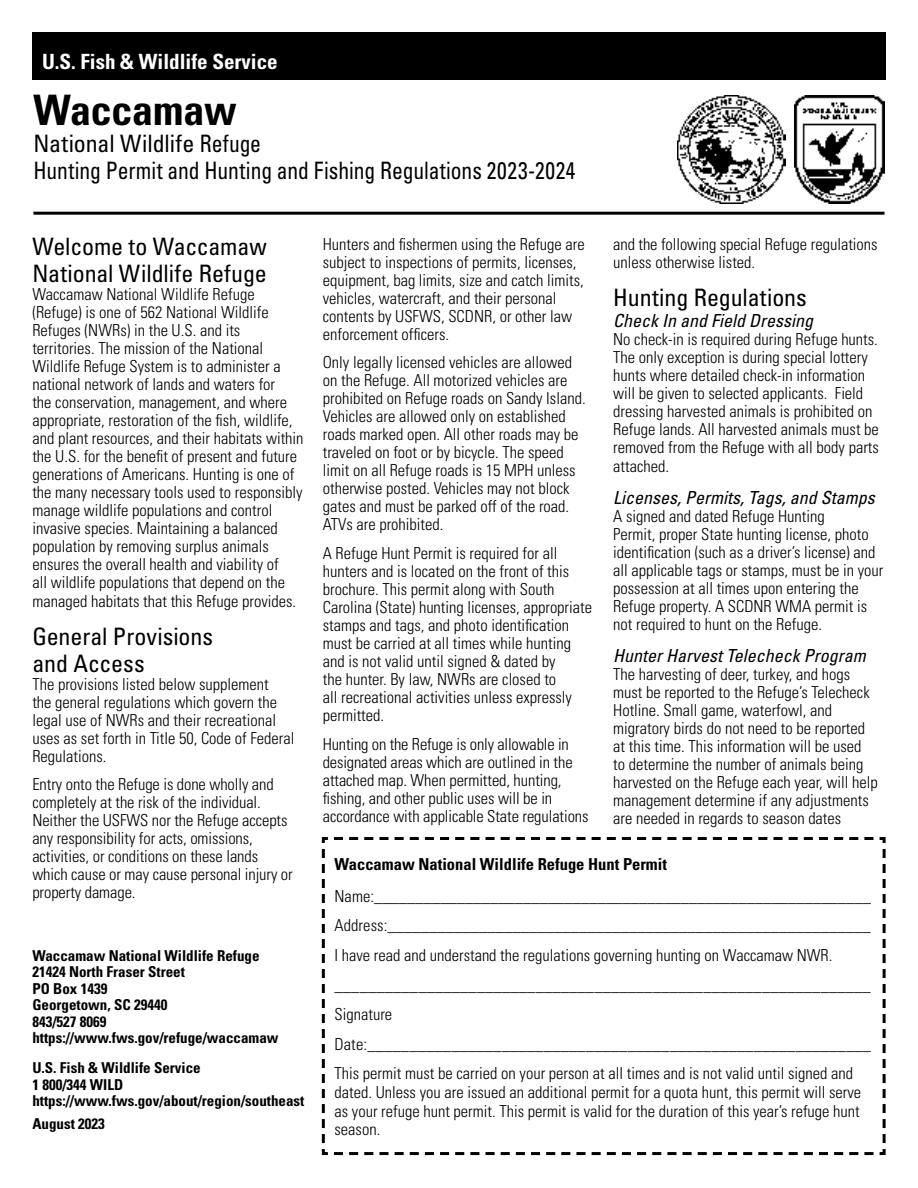
<style>
.page{position:relative;width:918px;height:1188px;background:#fff}
.page>*{position:absolute;margin:0;border:0;box-sizing:border-box;transform-origin:0 0}
.t1{font:700 condensed 42px "Univers LT Std";letter-spacing:-.005em;color:#000}
.t2{font:condensed 24px/27px "Univers LT Std";letter-spacing:-.005em;color:#000}
.t3{font:700 condensed 21px "Univers LT Std";color:#fff}
.t4{font:italic condensed 18px "Univers LT Std";color:#000}
.t5{font:300 condensed 16.5px/18px "Univers LT Std";color:#000}
.t6{font:700 condensed 16.5px "Univers LT Std";color:#000}
.t7{font:700 condensed 15px/16.5px "Univers LT Std";color:#000}
</style>
<div class="page">
<hr style="left:33px;top:212px;width:852px;height:3px;background:#000">
<div style="left:32px;top:32px;width:854px;height:48px;background:#000"></div>
<img style="left:678px;top:95px;width:108px;height:108px">
<img style="left:794px;top:95px;width:91px;height:108px">
<svg style="left:321px;top:837px;width:565px;height:319px"></svg>
<p class="t3" style="left:42px;top:49px;width:237px">U.S. Fish &amp; Wildlife Service</p>
<h1 class="t1" style="left:33px;top:85px;width:205px">Waccamaw</h1>
<p class="t2" style="left:33px;top:130px;width:543px">National Wildlife Refuge<br>Hunting Permit and Hunting and Fishing Regulations 2023-2024</p>
<h2 class="t2" style="left:32px;top:233px;width:236px">Welcome to Waccamaw<br>National Wildlife Refuge</h2>
<p class="t5" style="left:32px;top:285px;width:273px">Waccamaw National Wildlife Refuge (Refuge) is one of 562 National Wildlife Refuges (NWRs) in the U.S. and its territories. The mission of the National Wildlife Refuge System is to administer a national network of lands and waters for<br>the conservation, management, and where appropriate, restoration of the fsh, wildlife, and plant resources, and their habitats within the U.S. for the beneft of present and future generations of Americans. Hunting is one of the many necessary tools used to responsibly manage wildlife populations and control invasive species. Maintaining a balanced population by removing surplus animals ensures the overall health and viability of<br>all wildlife populations that depend on the managed habitats that this Refuge provides.</p>
<h2 class="t2" style="left:32px;top:622px;width:182px">General Provisions and Access</h2>
<p class="t5" style="left:32px;top:675px;width:264px">The provisions listed below supplement<br>the general regulations which govern the legal use of NWRs and their recreational uses as set forth in Title 50, Code of Federal Regulations.</p>
<p class="t5" style="left:32px;top:776px;width:262px">Entry onto the Refuge is done wholly and completely at the risk of the individual.<br>Neither the USFWS nor the Refuge accepts any responsibility for acts, omissions, activities, or conditions on these lands which cause or may cause personal injury or property damage.</p>
<p class="t7" style="left:32px;top:947px;width:248px">Waccamaw National Wildlife Refuge<br>21424 North Fraser Street<br>PO Box 1439<br>Georgetown, SC 29440<br>843/527 8069 https://www.fws.gov/refuge/waccamaw</p>
<p class="t7" style="left:32px;top:1060px;width:273px">U.S. Fish &amp; Wildlife Service<br>1 800/344 WILD https://www.fws.gov/about/region/southeast</p>
<h5 class="t7" style="left:32px;top:1116px;width:74px">August 2023</h5>
<p class="t5" style="left:323px;top:235px;width:264px">Hunters and fshermen using the Refuge are subject to inspections of permits, licenses, equipment, bag limits, size and catch limits, vehicles, watercraft, and their personal contents by USFWS, SCDNR, or other law enforcement offcers.</p>
<p class="t5" style="left:323px;top:354px;width:264px">Only legally licensed vehicles are allowed on the Refuge. All motorized vehicles are prohibited on Refuge roads on Sandy Island.<br>Vehicles are allowed only on established roads marked open. All other roads may be traveled on foot or by bicycle. The speed limit on all Refuge roads is 15 MPH unless otherwise posted. Vehicles may not block gates and must be parked off of the road.<br>ATVs are prohibited.</p>
<p class="t5" style="left:323px;top:544px;width:271px">A Refuge Hunt Permit is required for all hunters and is located on the front of this brochure. This permit along with South Carolina (State) hunting licenses, appropriate stamps and tags, and photo identifcation must be carried at all times while hunting and is not valid until signed &amp; dated by<br>the hunter. By law, NWRs are closed to<br>all recreational activities unless expressly permitted.</p>
<p class="t5" style="left:323px;top:735px;width:267px">Hunting on the Refuge is only allowable in designated areas which are outlined in the attached map. When permitted, hunting, fshing, and other public uses will be in accordance with applicable State regulations</p>
<p class="t5" style="left:613px;top:234px;width:266px;line-height:18.8px">and the following special Refuge regulations unless otherwise listed.</p>
<h2 class="t2" style="left:613px;top:284px;width:195px">Hunting Regulations</h2>
<p class="t4" style="left:613px;top:309px;width:201px">Check In and Field Dressing</p>
<p class="t5" style="left:613px;top:330px;width:267px">No check-in is required during Refuge hunts.<br>The only exception is during special lottery hunts where detailed check-in information will be given to selected applicants. Field dressing harvested animals is prohibited on Refuge lands. All harvested animals must be removed from the Refuge with all body parts attached.</p>
<p class="t4" style="left:613px;top:486px;width:263px">Licenses, Permits, Tags, and Stamps</p>
<p class="t5" style="left:613px;top:507px;width:272px">A signed and dated Refuge Hunting<br>Permit, proper State hunting license, photo identifcation (such as a driver’s license) and all applicable tags or stamps, must be in your possession at all times upon entering the Refuge property. A SCDNR WMA permit is not required to hunt on the Refuge.</p>
<p class="t4" style="left:613px;top:644px;width:254px">Hunter Harvest Telecheck Program</p>
<p class="t5" style="left:613px;top:665px;width:266px">The harvesting of deer, turkey, and hogs must be reported to the Refuge’s Telecheck Hotline. Small game, waterfowl, and migratory birds do not need to be reported at this time. This information will be used<br>to determine the number of animals being harvested on the Refuge each year, will help management determine if any adjustments are needed in regards to season dates</p>
<h4 class="t6" style="left:335px;top:854px;width:334px">Waccamaw National Wildlife Refuge Hunt Permit</h4>
<p class="t5" style="left:335px;top:881px;width:538px;line-height:29.5px;text-align:justify">Name:____________________________________________________________ Address:__________________________________________________________ I have read and understand the regulations governing hunting on Waccamaw NWR.</p>
<p class="t5" style="left:335px;top:976px;width:538px">________________________________________________________________</p>
<p class="t5" style="left:335px;top:1005px;width:59px">Signature</p>
<p class="t5" style="left:335px;top:1035px;width:538px">Date:____________________________________________________________</p>
<p class="t5" style="left:335px;top:1064px;width:528px;line-height:18.8px">This permit must be carried on your person at all times and is not valid until signed and dated. Unless you are issued an additional permit for a quota hunt, this permit will serve as your refuge hunt permit. This permit is valid for the duration of this year’s refuge hunt season.</p>
</div>
